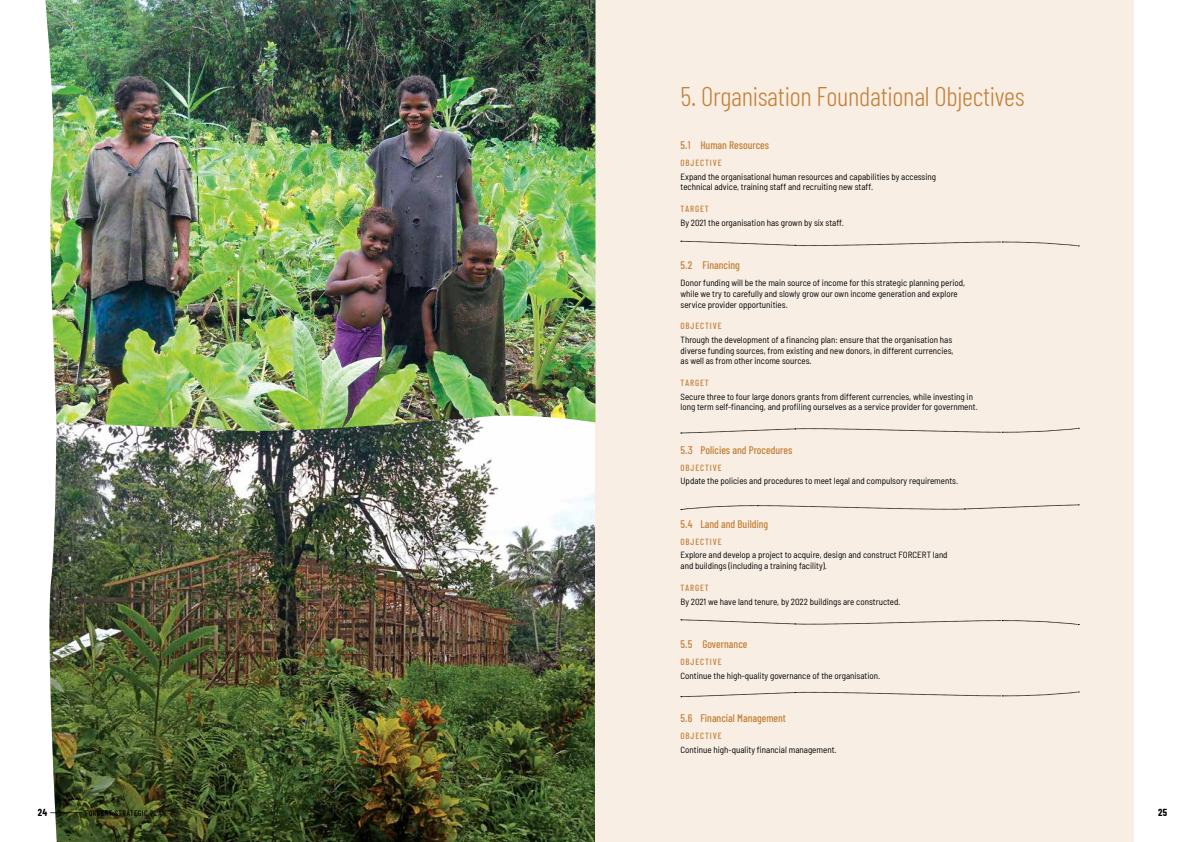
<style>
.page{position:relative;width:1191px;height:842px;background:#fff}
.page>*{position:absolute;margin:0;border:0;box-sizing:border-box;transform-origin:0 0}
.t1{font:300 27px "Barlow Condensed";letter-spacing:-.01em;color:#c38139}
.t2{font:500 11px "Barlow Condensed";color:#c38139}
.t3{font:700 10px "Barlow Condensed";color:#000}
.t4{font:semi-condensed 9px/10.8px "Barlow";color:#000}
.t5{font:500 9px "Barlow Condensed";letter-spacing:.1em;color:#c38139}
.t6{font:500 8px "Barlow Condensed";letter-spacing:.05em;color:#000}
.s1{font-weight:700;font-size:10px}
</style>
<div class="page">
<img style="left:49px;top:432px;width:546px;height:410px">
<div style="left:595px;top:0;width:539px;height:842px;background:#f8eee4"></div>
<svg style="left:681px;top:241px;width:398px;height:6px"></svg>
<svg style="left:681px;top:428px;width:398px;height:6px"></svg>
<svg style="left:681px;top:691px;width:398px;height:6px"></svg>
<svg style="left:681px;top:504px;width:398px;height:6px"></svg>
<svg style="left:681px;top:619px;width:398px;height:6px"></svg>
<img style="left:45px;top:0;width:550px;height:432px">
<h1 class="t1" style="left:680px;top:80px;width:345px">5. Organisation Foundational Objectives</h1>
<p class="t2" style="left:680px;top:139px;width:90px">5.1 Human Resources</p>
<p class="t5" style="left:680px;top:157px;width:43px">OBJECTIVE</p>
<p class="t4" style="left:680px;top:170px;width:257px">Expand the organisational human resources and capabilities by accessing technical advice, training staff and recruiting new staff.</p>
<p class="t5" style="left:680px;top:203px;width:30px">TARGET</p>
<p class="t4" style="left:680px;top:216px;width:165px">By 2021 the organisation has grown by six staff.</p>
<p class="t2" style="left:680px;top:259px;width:61px">5.2 Financing</p>
<p class="t4" style="left:680px;top:277px;width:286px">Donor funding will be the main source of income for this strategic planning period, while we try to carefully and slowly grow our own income generation and explore service provider opportunities.</p>
<p class="t5" style="left:680px;top:320px;width:43px">OBJECTIVE</p>
<p class="t4" style="left:680px;top:333px;width:274px">Through the development of a financing plan: ensure that the organisation has diverse funding sources, from existing and new donors, in different currencies, as well as from other income sources.</p>
<p class="t5" style="left:680px;top:377px;width:30px">TARGET</p>
<p class="t4" style="left:680px;top:390px;width:299px">Secure three to four large donors grants from different currencies, while investing in long term self-financing, and profiling ourselves as a service provider for government.</p>
<p class="t2" style="left:680px;top:444px;width:113px">5.3 Policies and Procedures</p>
<p class="t5" style="left:680px;top:462px;width:43px">OBJECTIVE</p>
<p class="t4" style="left:680px;top:475px;width:279px">Update the policies and procedures to meet legal and compulsory requirements.</p>
<p class="t2" style="left:680px;top:518px;width:89px">5.4 Land and Building</p>
<p class="t5" style="left:680px;top:536px;width:43px">OBJECTIVE</p>
<p class="t4" style="left:680px;top:549px;width:268px">Explore and develop a project to acquire, design and construct FORCERT land and buildings (including a training facility).</p>
<p class="t5" style="left:680px;top:582px;width:30px">TARGET</p>
<p class="t4" style="left:680px;top:595px;width:222px">By 2021 we have land tenure, by 2022 buildings are constructed.</p>
<p class="t2" style="left:680px;top:638px;width:68px">5.5 Governance</p>
<p class="t5" style="left:680px;top:656px;width:43px">OBJECTIVE</p>
<p class="t4" style="left:680px;top:669px;width:201px">Continue the high-quality governance of the organisation.</p>
<p class="t2" style="left:680px;top:712px;width:107px">5.6 Financial Management</p>
<p class="t5" style="left:680px;top:730px;width:43px">OBJECTIVE</p>
<p class="t4" style="left:680px;top:743px;width:157px">Continue high-quality financial management.</p>
<p class="t6" style="left:38px;top:808px;width:130px"><span class="s1">24</span> ———————— FORCERT STRATEGIC PLAN</p>
<p class="t3" style="left:1158px;top:806px;width:11px">25</p>
</div>
